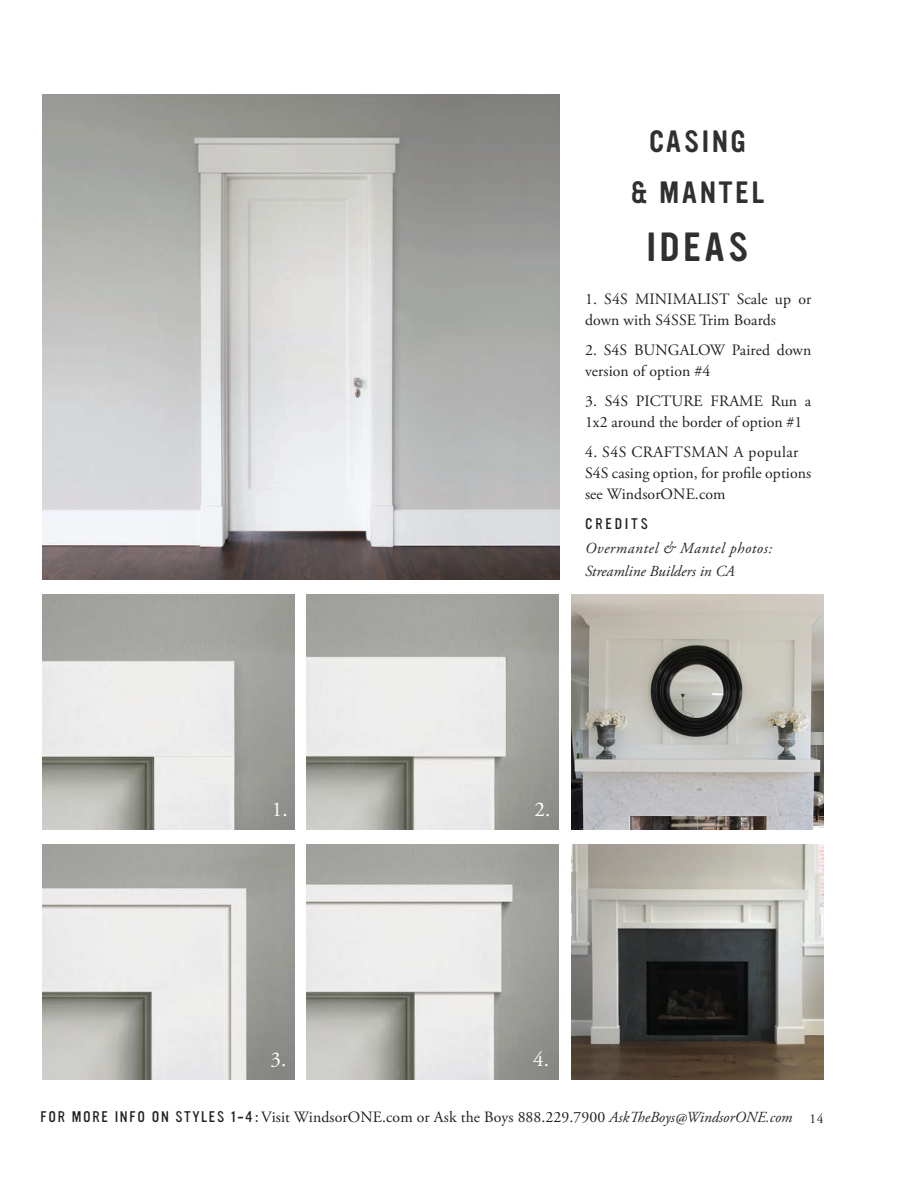
<style>
.page{position:relative;width:918px;height:1188px;background:#fff}
.page>*{position:absolute;margin:0;border:0;box-sizing:border-box;transform-origin:0 0}
.t1{font:35.7px "YWFT Ultramagnetic";letter-spacing:.1em;color:#312f30}
.t2{font:27px "YWFT Ultramagnetic";letter-spacing:.1em;color:#312f30}
.t3{font:21px "Adobe Garamond Pro";color:#fff}
.t4{font:15.75px/21px "Adobe Garamond Pro";letter-spacing:.005em;color:#231f20}
.t5{font:15.75px "Adobe Garamond Pro";letter-spacing:.03em;color:#231f20}
.t6{font:italic 15.3px "Adobe Garamond Pro";letter-spacing:.035em;color:#282526}
.t7{font:italic 15.3px "Adobe Garamond Pro";color:#282526}
.t8{font:300 13.5px "YWFT Ultramagnetic";letter-spacing:.2em;color:#231f20}
.t9{font:13.5px "Adobe Garamond Pro";color:#231f20}
.s1{font-family:"YWFT Ultramagnetic";font-weight:300;font-size:13.5px}
.s2{font-style:italic;font-size:15.3px;color:#282526}
</style>
<div class="page">
<img style="left:572px;top:845px;width:252px;height:235px">
<img style="left:306px;top:845px;width:252px;height:235px">
<img style="left:42px;top:845px;width:252px;height:235px">
<img style="left:306px;top:595px;width:252px;height:235px">
<img style="left:42px;top:595px;width:252px;height:235px">
<img style="left:42px;top:94px;width:518px;height:486px">
<img style="left:572px;top:595px;width:251px;height:235px">
<p class="t2" style="left:649px;top:121px;width:98px">CASING</p>
<p class="t2" style="left:631px;top:172px;width:135px">&amp; MANTEL</p>
<p class="t1" style="left:646px;top:221px;width:104px">IDEAS</p>
<p class="t4" style="left:585px;top:289px;width:228px">1. S4S MINIMALIST Scale up or down with S4SSE Trim Boards</p>
<p class="t4" style="left:585px;top:340px;width:228px">2. S4S BUNGALOW Paired down version of option #4</p>
<p class="t4" style="left:585px;top:391px;width:228px">3. S4S PICTURE FRAME Run a<br>1x2 around the border of option #1</p>
<p class="t5" style="left:585px;top:443px;width:215px">4. S4S CRAFTSMAN A popular</p>
<p class="t4" style="left:585px;top:463px;width:228px">S4S casing option, for profile options see WindsorONE.com</p>
<p class="t8" style="left:585px;top:517px;width:64px">CREDITS</p>
<p class="t6" style="left:585px;top:539px;width:189px">Overmantel &amp; Mantel photos:</p>
<p class="t7" style="left:585px;top:562px;width:151px">Streamline Builders in CA</p>
<p class="t3" style="left:272px;top:797px;width:17px">1.</p>
<p class="t3" style="left:535px;top:797px;width:17px">2.</p>
<p class="t3" style="left:270px;top:1047px;width:17px">3.</p>
<p class="t3" style="left:533px;top:1047px;width:17px">4.</p>
<p class="t4" style="left:40px;top:1107px;width:753px"><span class="s1">FOR MORE INFO ON STYLES 1-4 :</span> Visit WindsorONE.com or Ask the Boys 888.229.7900 <span class="s2">AskTheBoys@WindsorONE.com</span></p>
<p class="t9" style="left:810px;top:1111px;width:15px">14</p>
</div>
